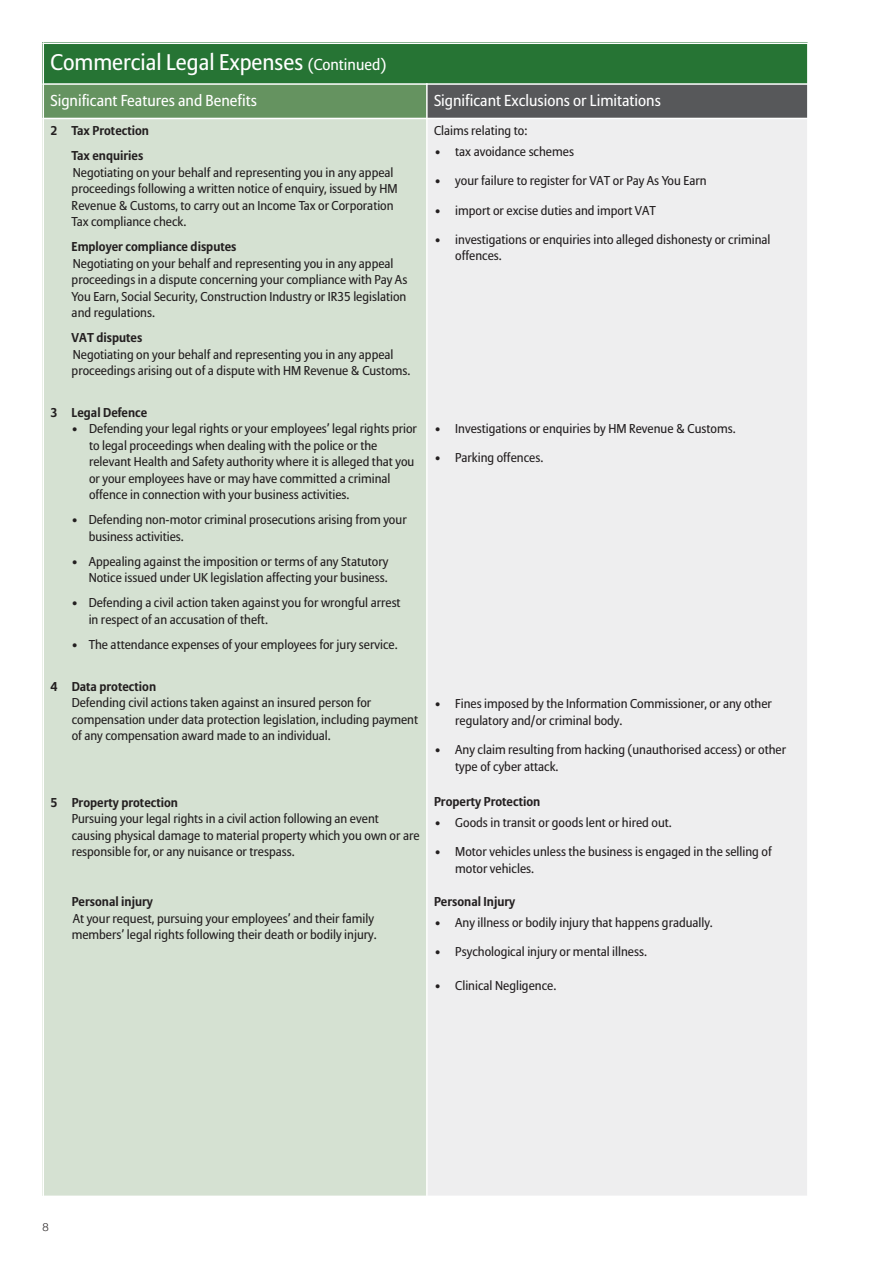
<style>
.page{position:relative;width:893px;height:1263px;background:#fff}
.page>*{position:absolute;margin:0;border:0;box-sizing:border-box;transform-origin:0 0}
.t1{font:22.5px "Allianz Sans";color:#fff}
.t2{font:15.75px "Allianz Sans";color:#fff}
.t3{font:12.75px/16.5px "Allianz Sans";color:#231f20}
.t4{font:700 12.75px/25px "Allianz Sans";color:#231f20}
.t5{font:300 11.25px "Helvetica Neue";color:#231f20}
.s1{font-size:15.75px}
.s2{font-weight:700}
</style>
<div class="page">
<div style="left:43px;top:43px;width:765px;height:41px;background:#267434"></div>
<div style="left:43px;top:84px;width:384px;height:34px;background:#659360"></div>
<div style="left:427px;top:84px;width:381px;height:34px;background:#57585a"></div>
<div style="left:43px;top:118px;width:384px;height:1078px;background:#d5e1d2"></div>
<div style="left:427px;top:118px;width:381px;height:1078px;background:#eeeeef"></div>
<hr style="left:43px;top:43px;width:1px;height:1154px;background:#fff">
<hr style="left:426px;top:83px;width:2px;height:1114px;background:#fff">
<hr style="left:807px;top:43px;width:2px;height:1154px;background:#fff">
<hr style="left:43px;top:43px;width:766px;height:1px;background:#fff">
<hr style="left:43px;top:83px;width:766px;height:2px;background:#fff">
<hr style="left:43px;top:118px;width:766px;height:1px;background:#fff">
<hr style="left:43px;top:1195px;width:766px;height:2px;background:#fff">
<h1 class="t1" style="left:50px;top:53px;width:337px">Commercial Legal Expenses <span class="s1">(Continued)</span></h1>
<p class="t2" style="left:50px;top:94px;width:208px">Significant Features and Benefits</p>
<p class="t2" style="left:434px;top:94px;width:228px">Significant Exclusions or Limitations</p>
<p class="t4" style="left:72px;top:120px;width:79px;text-indent:-21px">2 Tax Protection<br>Tax enquiries</p>
<p class="t3" style="left:72px;top:165px;width:327px">Negotiating on your behalf and representing you in any appeal proceedings following a written notice of enquiry, issued by HM Revenue &amp; Customs, to carry out an Income Tax or Corporation Tax compliance check.</p>
<p class="t4" style="left:72px;top:236px;width:166px">Employer compliance disputes</p>
<p class="t3" style="left:72px;top:256px;width:337px">Negotiating on your behalf and representing you in any appeal proceedings in a dispute concerning your compliance with Pay As You Earn, Social Security, Construction Industry or IR35 legislation and regulations.</p>
<p class="t4" style="left:72px;top:327px;width:72px">VAT disputes</p>
<p class="t3" style="left:72px;top:347px;width:340px">Negotiating on your behalf and representing you in any appeal proceedings arising out of a dispute with HM Revenue &amp; Customs.</p>
<p class="t4" style="left:50px;top:401px;width:98px">3 Legal Defence</p>
<p class="t3" style="left:89px;top:422px;width:329px;text-indent:-17px">• Defending your legal rights or your employees’ legal rights prior to legal proceedings when dealing with the police or the relevant Health and Safety authority where it is alleged that you or your employees have or may have committed a criminal offence in connection with your business activities.</p>
<p class="t3" style="left:89px;top:513px;width:320px;text-indent:-17px">• Defending non-motor criminal prosecutions arising from your business activities.</p>
<p class="t3" style="left:72px;top:554px;width:318px;text-align:right">• Appealing against the imposition or terms of any Statutory<br>Notice issued under UK legislation affecting your business.</p>
<p class="t3" style="left:89px;top:596px;width:313px;text-indent:-17px">• Defending a civil action taken against you for wrongful arrest in respect of an accusation of theft.</p>
<p class="t3" style="left:72px;top:637px;width:328px">• The attendance expenses of your employees for jury service.</p>
<p class="t4" style="left:50px;top:675px;width:107px">4 Data protection</p>
<p class="t3" style="left:72px;top:695px;width:348px">Defending civil actions taken against an insured person for compensation under data protection legislation, including payment of any compensation award made to an individual.</p>
<p class="t3" style="left:434px;top:124px;width:95px">Claims relating to:</p>
<p class="t3" style="left:434px;top:145px;width:142px"><span class="s2">•</span> tax avoidance schemes</p>
<p class="t3" style="left:434px;top:174px;width:274px"><span class="s2">•</span> your failure to register for VAT or Pay As You Earn</p>
<p class="t3" style="left:434px;top:203px;width:224px"><span class="s2">•</span> import or excise duties and import VAT</p>
<p class="t3" style="left:455px;top:232px;width:317px;text-indent:-21px"><span class="s2">•</span> investigations or enquiries into alleged dishonesty or criminal offences.</p>
<p class="t3" style="left:434px;top:421px;width:303px"><span class="s2">•</span> Investigations or enquiries by HM Revenue &amp; Customs.</p>
<p class="t3" style="left:434px;top:450px;width:111px"><span class="s2">•</span> Parking offences.</p>
<p class="t3" style="left:455px;top:697px;width:318px;text-indent:-21px"><span class="s2">•</span> Fines imposed by the Information Commissioner, or any other regulatory and/or criminal body.</p>
<p class="t3" style="left:455px;top:742px;width:332px;text-indent:-21px"><span class="s2">•</span> Any claim resulting from hacking (unauthorised access) or other type of cyber attack.</p>
<p class="t4" style="left:434px;top:790px;width:108px">Property Protection</p>
<p class="t3" style="left:434px;top:815px;width:239px"><span class="s2">•</span> Goods in transit or goods lent or hired out.</p>
<p class="t3" style="left:455px;top:844px;width:318px;text-indent:-21px"><span class="s2">•</span> Motor vehicles unless the business is engaged in the selling of motor vehicles.</p>
<p class="t4" style="left:434px;top:890px;width:83px">Personal Injury</p>
<p class="t3" style="left:434px;top:915px;width:280px"><span class="s2">•</span> Any illness or bodily injury that happens gradually.</p>
<p class="t3" style="left:434px;top:944px;width:215px"><span class="s2">•</span> Psychological injury or mental illness.</p>
<p class="t3" style="left:434px;top:978px;width:124px"><span class="s2">•</span> Clinical Negligence.</p>
<p class="t4" style="left:50px;top:791px;width:129px">5 Property protection</p>
<p class="t3" style="left:72px;top:811px;width:349px">Pursuing your legal rights in a civil action following an event causing physical damage to material property which you own or are responsible for, or any nuisance or trespass.</p>
<p class="t4" style="left:72px;top:890px;width:83px">Personal injury</p>
<p class="t3" style="left:72px;top:911px;width:307px">At your request, pursuing your employees’ and their family members’ legal rights following their death or bodily injury.</p>
<p class="t5" style="left:43px;top:1220px;width:8px">8</p>
</div>
